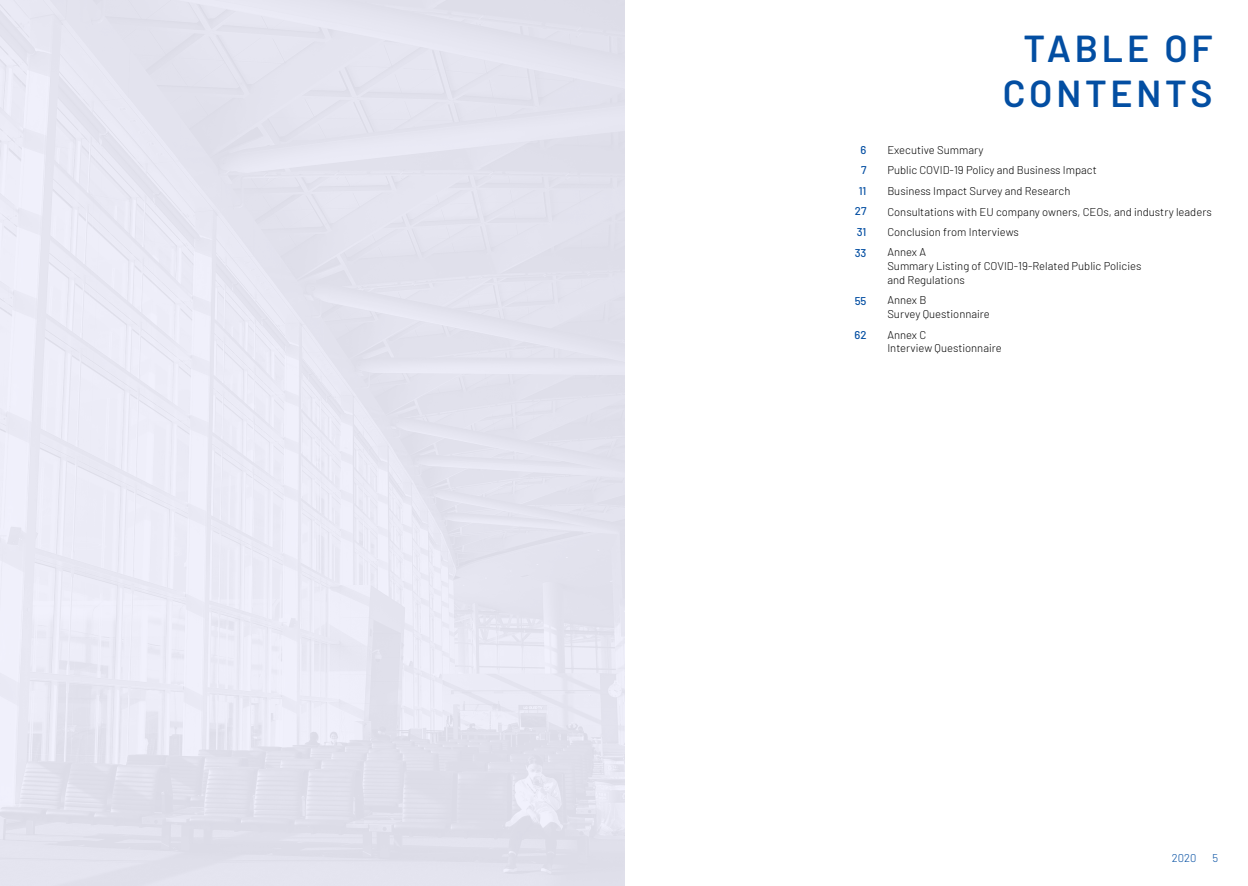
<style>
.page{position:relative;width:1248px;height:886px;background:#fff}
.page>*{position:absolute;margin:0;border:0;box-sizing:border-box;transform-origin:0 0}
.t1{font:600 37.5px/45px "Barlow";letter-spacing:.1em;color:#034ea2;text-align:center}
.t2{font:300 11.25px/20.5px "Barlow";color:#000}
.t3{font:500 11.25px/20.6px "Barlow";color:#034ea2;text-align:center}
.t4{font:300 11.25px "Barlow";color:#034ea2}
</style>
<div class="page">
<img style="left:0;top:0;width:624px;height:886px">
<p class="t3" style="left:854px;top:139px;width:13px">6<br>7<br>11<br>27<br>31<br>33</p>
<p class="t3" style="left:854px;top:290px;width:13px">55</p>
<p class="t3" style="left:854px;top:324px;width:14px">62</p>
<h1 class="t1" style="left:1002px;top:26px;width:211px">TABLE OF<br>CONTENTS</h1>
<p class="t2" style="left:887px;top:139px;width:326px">Executive Summary<br>Public COVID-19 Policy and Business Impact<br>Business Impact Survey and Research<br>Consultations with EU company owners, CEOs, and industry leaders Conclusion from Interviews<br>Annex A</p>
<p class="t2" style="left:887px;top:259px;width:255px;line-height:13.8px">Summary Listing of COVID-19-Related Public Policies and Regulations</p>
<p class="t2" style="left:887px;top:293px;width:104px;line-height:13.5px">Annex B<br>Survey Questionnaire</p>
<p class="t2" style="left:887px;top:327px;width:116px;line-height:13.5px">Annex C<br>Interview Questionnaire</p>
<p class="t4" style="left:1171px;top:851px;width:26px">2020</p>
<p class="t4" style="left:1212px;top:851px;width:7px">5</p>
</div>
